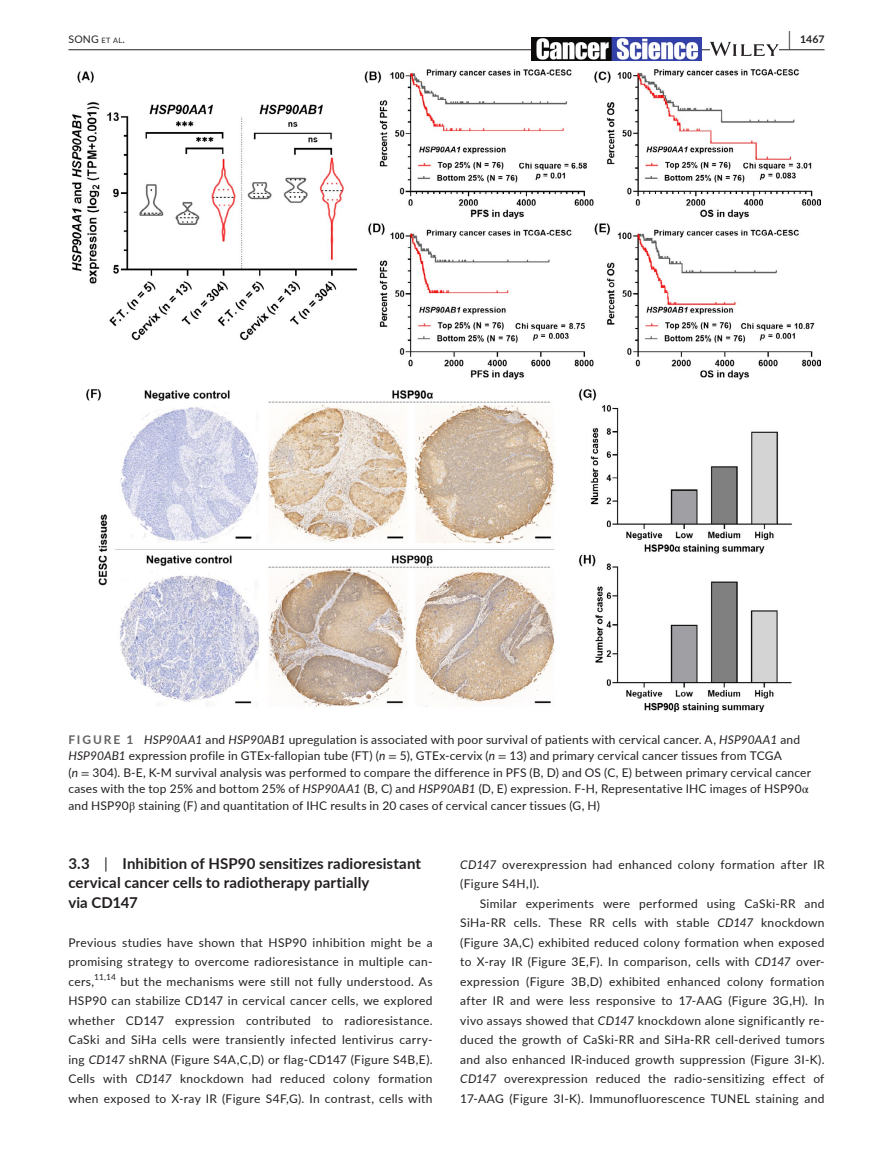
<style>
.page{position:relative;width:893px;height:1174px;background:#fff}
.page>*{position:absolute;margin:0;border:0;box-sizing:border-box;transform-origin:0 0}
.t1{font:700 15px/19.5px "Lato";letter-spacing:.005em;color:#231f20}
.t2{font:12px/19.5px "Lato";letter-spacing:.015em;color:#231f20;text-align:justify}
.t3{font:10.5px "Lato";color:#231f20}
.t4{font:700 10.5px "Lato";color:#231f20}
.s1{font-size:7.35px}
.s2{font-size:19.5px}
.s3{font-weight:700;color:#636366}
.s4{font-style:italic}
.s5{font-family:"STIX"}
.s6{font-weight:400}
</style>
<div class="page">
<hr style="left:68px;top:49px;width:756px;height:1px;background:#231f20">
<img style="left:531px;top:37px;width:170px;height:24px">
<svg style="left:710px;top:42px;width:69px;height:14px"></svg>
<img style="left:72px;top:69px;width:749px;height:642px">
<p class="t3" style="left:68px;top:31px;width:58px">SONG <span class="s1">et al</span>.</p>
<p class="t4" style="left:789px;top:31px;width:37px"><span class="s2">|</span> 1467</p>
<p class="t2" style="left:68px;top:730px;width:744px;line-height:16.5px;text-align:left"><span class="s3">FIGURE 1</span> <span class="s4">HSP90AA1</span> and <span class="s4">HSP90AB1</span> upregulation is associated with poor survival of patients with cervical cancer. A, <span class="s4">HSP90AA1</span> and <span class="s4">HSP90AB1</span> expression profile in GTEx-fallopian tube (FT) (<span class="s4">n</span> <span class="s5">=</span> 5), GTEx-cervix (<span class="s4">n</span> <span class="s5">=</span> 13) and primary cervical cancer tissues from TCGA<br>(<span class="s4">n</span> <span class="s5">=</span> 304). B-E, K-M survival analysis was performed to compare the difference in PFS (B, D) and OS (C, E) between primary cervical cancer cases with the top 25% and bottom 25% of <span class="s4">HSP90AA1</span> (B, C) and <span class="s4">HSP90AB1</span> (D, E) expression. F-H, Representative IHC images of HSP90<span class="s5">α </span>and HSP90<span class="s5">β</span> staining (F) and quantitation of IHC results in 20 cases of cervical cancer tissues (G, H)</p>
<p class="t1" style="left:68px;top:853px;width:354px">3.3 <span class="s6">|</span> Inhibition of HSP90 sensitizes radioresistant cervical cancer cells to radiotherapy partially<br>via CD147</p>
<p class="t2" style="left:68px;top:932px;width:366px">Previous studies have shown that HSP90 inhibition might be a promising strategy to overcome radioresistance in multiple can&shy;cers,<sup>11,14</sup> but the mechanisms were still not fully understood. As HSP90 can stabilize CD147 in cervical cancer cells, we explored whether CD147 expression contributed to radioresistance.<br>CaSki and SiHa cells were transiently infected lentivirus carry&shy;ing <span class="s4">CD147</span> shRNA (Figure S4A,C,D) or flag-CD147 (Figure S4B,E).<br>Cells with <span class="s4">CD147</span> knockdown had reduced colony formation when exposed to X-ray IR (Figure S4F,G). In contrast, cells with</p>
<p class="t2" style="left:460px;top:854px;width:366px"><span class="s4">CD147</span> overexpression had enhanced colony formation after IR (Figure S4H,I).</p>
<p class="t2" style="left:460px;top:893px;width:366px;text-indent:20px">Similar experiments were performed using CaSki-RR and SiHa-RR cells. These RR cells with stable <span class="s4">CD147</span> knockdown (Figure 3A,C) exhibited reduced colony formation when exposed to X-ray IR (Figure 3E,F). In comparison, cells with <span class="s4">CD147</span> over&shy;expression (Figure 3B,D) exhibited enhanced colony formation after IR and were less responsive to 17-AAG (Figure 3G,H). In vivo assays showed that <span class="s4">CD147</span> knockdown alone significantly re&shy;duced the growth of CaSki-RR and SiHa-RR cell-derived tumors and also enhanced IR-induced growth suppression (Figure 3I-K).<br><span class="s4">CD147</span> overexpression reduced the radio-sensitizing effect of 17-AAG (Figure 3I-K). Immunofluorescence TUNEL staining and</p>
</div>
